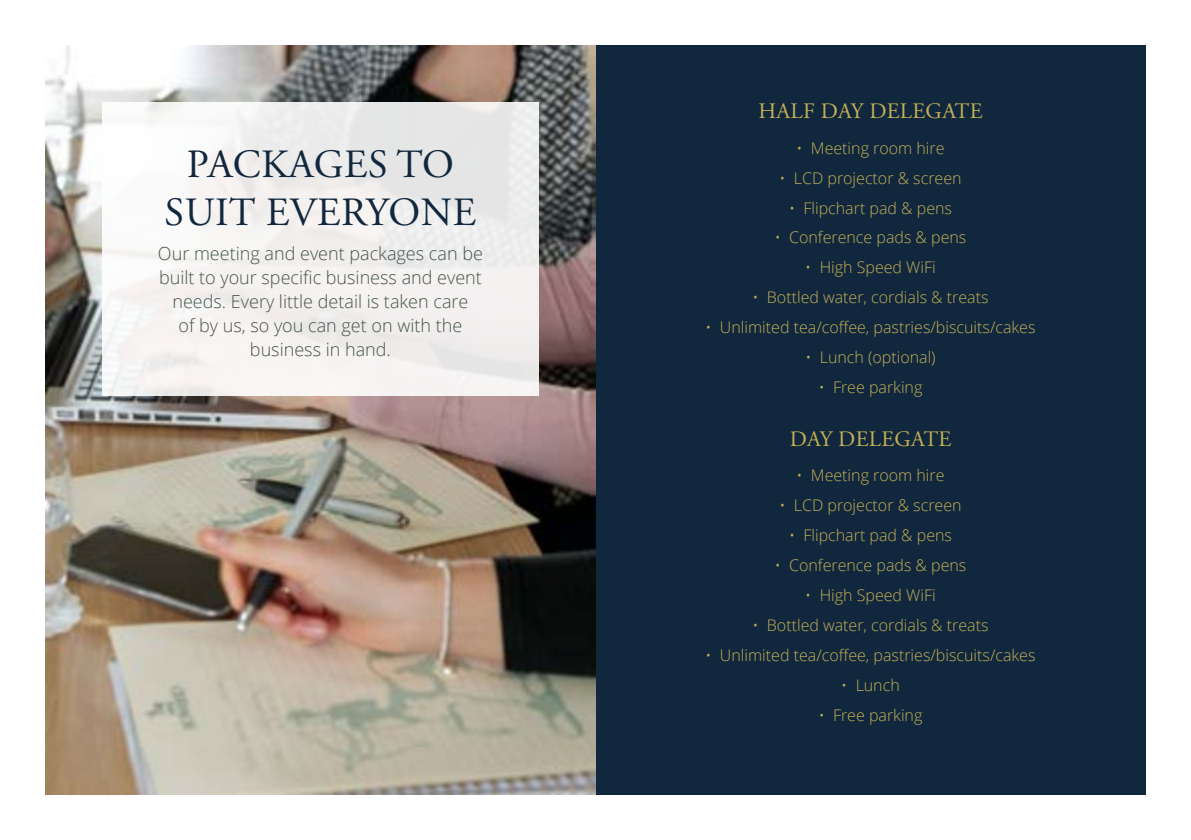
<style>
.page{position:relative;width:1191px;height:840px;background:#fff}
.page>*{position:absolute;margin:0;border:0;box-sizing:border-box;transform-origin:0 0}
.t1{font:40px/48px "Adobe Garamond Pro";letter-spacing:.015em;color:#11273d;text-align:center}
.t2{font:22px "Adobe Garamond Pro";letter-spacing:.015em;color:#c4b156}
.t3{font:300 18px/24px "Open Sans";color:#44544a;text-align:center}
.t4{font:300 16px "Open Sans";color:#c4b156}
</style>
<div class="page">
<div style="left:595px;top:45px;width:550px;height:749px;background:#11273d"></div>
<img style="left:45px;top:45px;width:550px;height:749px">
<div style="left:102px;top:102px;width:437px;height:293px;background:linear-gradient(to right,#faf8f7,#eae9e9)"></div>
<h1 class="t1" style="left:165px;top:141px;width:313px">PACKAGES TO<br>SUIT EVERYONE</h1>
<p class="t3" style="left:158px;top:241px;width:326px">Our meeting and event packages can be built to your specific business and event needs. Every little detail is taken care<br>of by us, so you can get on with the business in hand.</p>
<h2 class="t2" style="left:758px;top:98px;width:225px">HALF DAY DELEGATE</h2>
<p class="t4" style="left:796px;top:137px;width:149px">• Meeting room hire</p>
<p class="t4" style="left:779px;top:167px;width:184px">• LCD projector &amp; screen</p>
<p class="t4" style="left:789px;top:197px;width:164px">• Flipchart pad &amp; pens</p>
<p class="t4" style="left:774px;top:226px;width:193px">• Conference pads &amp; pens</p>
<p class="t4" style="left:805px;top:256px;width:132px">• High Speed WiFi</p>
<p class="t4" style="left:752px;top:286px;width:237px">• Bottled water, cordials &amp; treats</p>
<p class="t4" style="left:705px;top:316px;width:331px">• Unlimited tea/coffee, pastries/biscuits/cakes</p>
<p class="t4" style="left:805px;top:346px;width:132px">• Lunch (optional)</p>
<p class="t4" style="left:818px;top:376px;width:105px">• Free parking</p>
<h2 class="t2" style="left:789px;top:425px;width:163px">DAY DELEGATE</h2>
<p class="t4" style="left:796px;top:464px;width:149px">• Meeting room hire</p>
<p class="t4" style="left:779px;top:494px;width:184px">• LCD projector &amp; screen</p>
<p class="t4" style="left:789px;top:524px;width:164px">• Flipchart pad &amp; pens</p>
<p class="t4" style="left:774px;top:554px;width:193px">• Conference pads &amp; pens</p>
<p class="t4" style="left:805px;top:584px;width:132px">• High Speed WiFi</p>
<p class="t4" style="left:752px;top:614px;width:237px">• Bottled water, cordials &amp; treats</p>
<p class="t4" style="left:705px;top:643px;width:331px">• Unlimited tea/coffee, pastries/biscuits/cakes</p>
<p class="t4" style="left:841px;top:673px;width:60px">• Lunch</p>
<p class="t4" style="left:818px;top:703px;width:105px">• Free parking</p>
</div>
